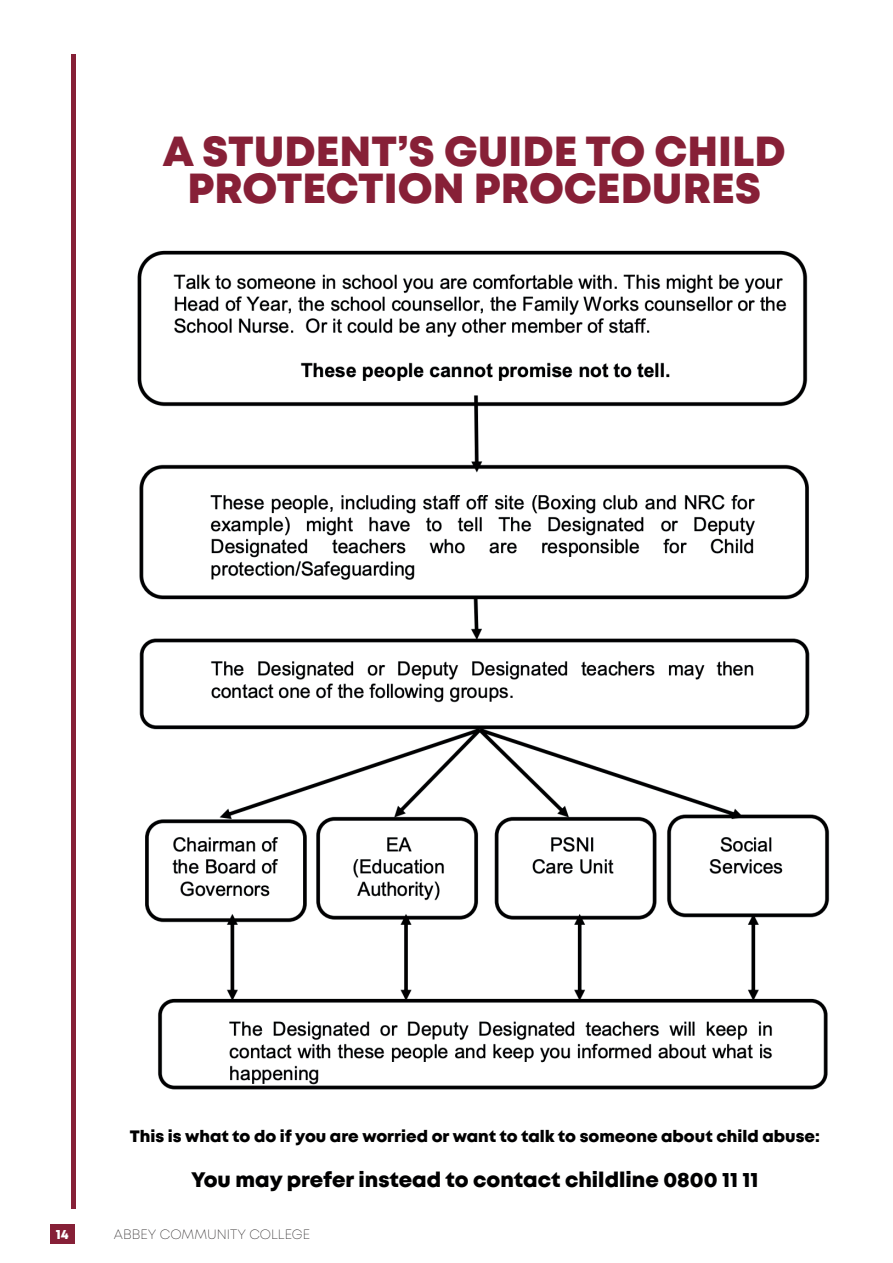
<style>
.page{position:relative;width:893px;height:1263px;background:#fff}
.page>*{position:absolute;margin:0;border:0;box-sizing:border-box;transform-origin:0 0}
.t1{font:42px/37.5px "Mont Heavy DEMO";color:#872037;text-align:center}
.t2{font:21px "Mont Heavy DEMO";color:#000001}
.t3{font:16.5px "Mont Heavy DEMO";color:#000001}
.t4{font:13.5px "Mont Extra Light DEMO";color:#231f20}
.t5{font:13.5px "Mont Heavy DEMO";color:#fff}
</style>
<div class="page">
<div style="left:51px;top:1225px;width:24px;height:19px;background:#862037"></div>
<div style="left:71px;top:54px;width:5px;height:1155px;background:#862037"></div>
<img style="left:137px;top:250px;width:693px;height:840px">
<h1 class="t1" style="left:163px;top:135px;width:624px">A STUDENT’S GUIDE TO CHILD<br>PROTECTION PROCEDURES</h1>
<p class="t3" style="left:130px;top:1127px;width:692px">This is what to do if you are worried or want to talk to someone about child abuse:</p>
<p class="t2" style="left:191px;top:1168px;width:569px">You may prefer instead to contact childline 0800 11 11</p>
<p class="t5" style="left:56px;top:1226px;width:15px">14</p>
<p class="t4" style="left:114px;top:1226px;width:198px">ABBEY COMMUNITY COLLEGE</p>
</div>
